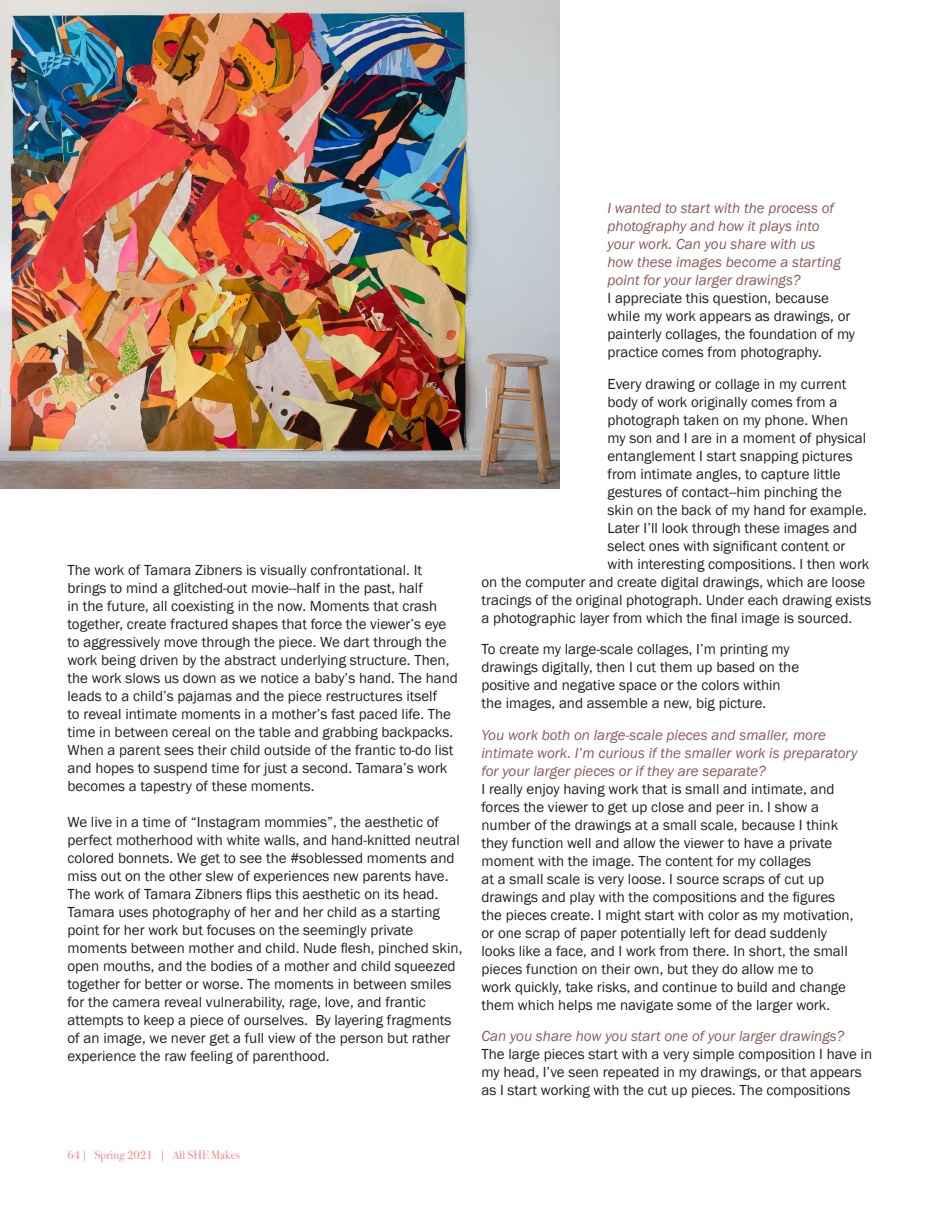
<style>
.page{position:relative;width:945px;height:1215px;background:#fff}
.page>*{position:absolute;margin:0;border:0;box-sizing:border-box;transform-origin:0 0}
.t1{font:15px/18px "Franklin Gothic";color:#231f20}
.t2{font:italic 15px/18px "Franklin Gothic";color:#8d5a59}
.t3{font:12px "Bodoni Svty Two ITCTT";color:#f48c90}
</style>
<div class="page">
<img style="left:0;top:0;width:560px;height:489px">
<p class="t1" style="left:68px;top:561px;width:392px">The work of Tamara Zibners is visually confrontational. It brings to mind a glitched-out movie--half in the past, half<br>in the future, all coexisting in the now. Moments that crash together, create fractured shapes that force the viewer’s eye to aggressively move through the piece. We dart through the work being driven by the abstract underlying structure. Then, the work slows us down as we notice a baby’s hand. The hand leads to a child’s pajamas and the piece restructures itself<br>to reveal intimate moments in a mother’s fast paced life. The time in between cereal on the table and grabbing backpacks.<br>When a parent sees their child outside of the frantic to-do list and hopes to suspend time for just a second. Tamara’s work becomes a tapestry of these moments.</p>
<p class="t1" style="left:68px;top:813px;width:396px">We live in a time of “Instagram mommies”, the aesthetic of perfect motherhood with white walls, and hand-knitted neutral colored bonnets. We get to see the #soblessed moments and miss out on the other slew of experiences new parents have.<br>The work of Tamara Zibners flips this aesthetic on its head.<br>Tamara uses photography of her and her child as a starting point for her work but focuses on the seemingly private moments between mother and child. Nude flesh, pinched skin, open mouths, and the bodies of a mother and child squeezed together for better or worse. The moments in between smiles for the camera reveal vulnerability, rage, love, and frantic attempts to keep a piece of ourselves. By layering fragments of an image, we never get a full view of the person but rather experience the raw feeling of parenthood.</p>
<p class="t2" style="left:608px;top:199px;width:235px">I wanted to start with the process of photography and how it plays into your work. Can you share with us how these images become a starting point for your larger drawings?</p>
<p class="t1" style="left:608px;top:289px;width:249px">I appreciate this question, because while my work appears as drawings, or painterly collages, the foundation of my practice comes from photography.</p>
<p class="t1" style="left:608px;top:375px;width:241px">Every drawing or collage in my current</p>
<p class="t1" style="left:608px;top:393px;width:231px">body of work originally comes from a</p>
<p class="t1" style="left:608px;top:411px;width:242px">photograph taken on my phone. When</p>
<p class="t1" style="left:608px;top:429px;width:260px">my son and I are in a moment of physical</p>
<p class="t1" style="left:608px;top:447px;width:247px">entanglement I start snapping pictures</p>
<p class="t1" style="left:608px;top:465px;width:235px">from intimate angles, to capture little</p>
<p class="t1" style="left:608px;top:483px;width:236px">gestures of contact--him pinching the</p>
<p class="t1" style="left:608px;top:501px;width:261px">skin on the back of my hand for example.</p>
<p class="t1" style="left:608px;top:519px;width:251px">Later I’ll look through these images and</p>
<p class="t1" style="left:608px;top:537px;width:240px">select ones with significant content or</p>
<p class="t1" style="left:608px;top:555px;width:263px">with interesting compositions. I then work</p>
<p class="t1" style="left:482px;top:573px;width:385px">on the computer and create digital drawings, which are loose</p>
<p class="t1" style="left:482px;top:591px;width:392px">tracings of the original photograph. Under each drawing exists</p>
<p class="t1" style="left:482px;top:609px;width:372px">a photographic layer from which the final image is sourced.</p>
<p class="t1" style="left:482px;top:640px;width:319px">To create my large-scale collages, I’m printing my drawings digitally, then I cut them up based on the positive and negative space or the colors within the images, and assemble a new, big picture.</p>
<p class="t2" style="left:482px;top:726px;width:377px">You work both on large-scale pieces and smaller, more intimate work. I’m curious if the smaller work is preparatory for your larger pieces or if they are separate?</p>
<p class="t1" style="left:482px;top:780px;width:374px">I really enjoy having work that is small and intimate, and forces the viewer to get up close and peer in. I show a number of the drawings at a small scale, because I think they function well and allow the viewer to have a private moment with the image. The content for my collages<br>at a small scale is very loose. I source scraps of cut up drawings and play with the compositions and the figures the pieces create. I might start with color as my motivation, or one scrap of paper potentially left for dead suddenly looks like a face, and I work from there. In short, the small pieces function on their own, but they do allow me to<br>work quickly, take risks, and continue to build and change them which helps me navigate some of the larger work.</p>
<p class="t2" style="left:482px;top:1027px;width:364px">Can you share how you start one of your larger drawings?</p>
<p class="t1" style="left:482px;top:1045px;width:392px">The large pieces start with a very simple composition I have in my head, I’ve seen repeated in my drawings, or that appears as I start working with the cut up pieces. The compositions</p>
<p class="t3" style="left:68px;top:1145px;width:174px">64| Spring 2021 | All SHE Makes</p>
</div>
